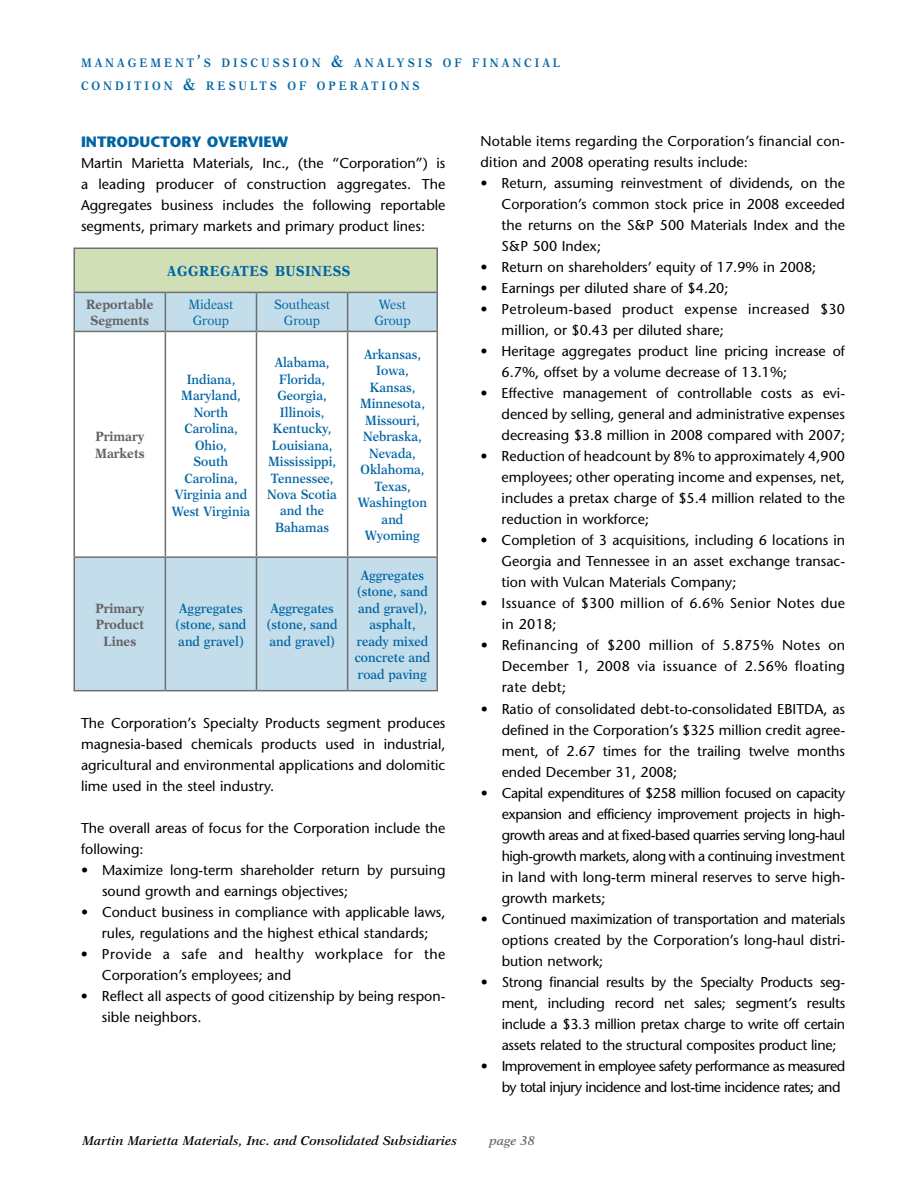
<style>
.page{position:relative;width:918px;height:1188px;background:#fff}
.page>*{position:absolute;margin:0;border:0;box-sizing:border-box;transform-origin:0 0}
.t1{font:700 15px "Stone Sans";color:#0065a4}
.t2{font:700 14.7px "New Aster";letter-spacing:.04em;color:#0065a4;scale:.9 1}
.t3{font:14.25px/21px "Stone Sans";color:#000;text-align:justify}
.t4{font:14.25px/21px "Stone Sans";letter-spacing:.02em;color:#000}
.t5{font:14.25px/21px "Stone Sans";letter-spacing:-.04em;color:#000}
.t6{font:14.25px/21px "Stone Sans";letter-spacing:.03em;color:#000}
.t7{font:600 13.5px/16.5px "New Aster";color:#0065a4;text-align:center;scale:.9 1}
.t8{font:700 13.5px/16.5px "New Aster";color:#636467;text-align:center;scale:.9 1}
.t9{font:13.5px/16.5px "New Aster";color:#0065a4;text-align:center;scale:.9 1}
.t10{font:italic 600 12.75px "New Aster";color:#000}
.t11{font:italic 600 12.75px "New Aster";color:#636467}
.t12{font:600 12.3px/23.2px "New Aster";letter-spacing:.265em;color:#0065a4;scale:.9 1}
.s1{font-size:16.5px}
</style>
<div class="page">
<div style="left:74px;top:248px;width:363px;height:44px;background:#d1dfb7"></div>
<div style="left:75px;top:293px;width:361px;height:397px;background:#c4ddea"></div>
<svg style="left:75px;top:332px;width:361px;height:224px"></svg>
<hr style="left:74px;top:248px;width:91px;height:1px;background:#6d6f71">
<hr style="left:74px;top:249px;width:1px;height:43px;background:#6d6f71">
<hr style="left:165px;top:248px;width:91px;height:1px;background:#6d6f71">
<hr style="left:256px;top:248px;width:92px;height:1px;background:#6d6f71">
<hr style="left:348px;top:248px;width:90px;height:1px;background:#6d6f71">
<hr style="left:436px;top:249px;width:2px;height:43px;background:#6d6f71">
<hr style="left:74px;top:292px;width:91px;height:1px;background:#6d6f71">
<hr style="left:74px;top:293px;width:1px;height:38px;background:#6d6f71">
<hr style="left:165px;top:292px;width:91px;height:1px;background:#6d6f71">
<hr style="left:165px;top:293px;width:1px;height:38px;background:#6d6f71">
<hr style="left:256px;top:292px;width:92px;height:1px;background:#6d6f71">
<hr style="left:256px;top:293px;width:1px;height:38px;background:#6d6f71">
<hr style="left:348px;top:292px;width:90px;height:1px;background:#6d6f71">
<hr style="left:347px;top:293px;width:1px;height:38px;background:#6d6f71">
<hr style="left:436px;top:293px;width:2px;height:38px;background:#6d6f71">
<hr style="left:74px;top:331px;width:91px;height:1px;background:#6d6f71">
<hr style="left:74px;top:332px;width:1px;height:224px;background:#6d6f71">
<hr style="left:165px;top:331px;width:91px;height:1px;background:#6d6f71">
<hr style="left:165px;top:332px;width:1px;height:224px;background:#6d6f71">
<hr style="left:256px;top:331px;width:92px;height:1px;background:#6d6f71">
<hr style="left:256px;top:332px;width:1px;height:224px;background:#6d6f71">
<hr style="left:348px;top:331px;width:90px;height:1px;background:#6d6f71">
<hr style="left:347px;top:332px;width:1px;height:224px;background:#6d6f71">
<hr style="left:436px;top:332px;width:2px;height:224px;background:#6d6f71">
<hr style="left:74px;top:556px;width:91px;height:2px;background:#6d6f71">
<hr style="left:74px;top:558px;width:1px;height:132px;background:#6d6f71">
<hr style="left:74px;top:690px;width:91px;height:1px;background:#6d6f71">
<hr style="left:165px;top:556px;width:91px;height:2px;background:#6d6f71">
<hr style="left:165px;top:558px;width:1px;height:132px;background:#6d6f71">
<hr style="left:165px;top:690px;width:91px;height:1px;background:#6d6f71">
<hr style="left:256px;top:556px;width:92px;height:2px;background:#6d6f71">
<hr style="left:256px;top:558px;width:1px;height:132px;background:#6d6f71">
<hr style="left:256px;top:690px;width:92px;height:1px;background:#6d6f71">
<hr style="left:348px;top:556px;width:90px;height:2px;background:#6d6f71">
<hr style="left:347px;top:558px;width:1px;height:132px;background:#6d6f71">
<hr style="left:436px;top:558px;width:2px;height:132px;background:#6d6f71">
<hr style="left:348px;top:690px;width:90px;height:1px;background:#6d6f71">
<p class="t12" style="left:81px;top:51px;width:534px">MANAGEMENT<span class="s1">’</span>S DISCUSSION <span class="s1">&amp;</span> ANALYSIS OF FINANCIAL<br>CONDITION <span class="s1">&amp;</span> RESULTS OF OPERATIONS</p>
<p class="t1" style="left:81px;top:132px;width:209px">INTRODUCTORY OVERVIEW</p>
<p class="t3" style="left:81px;top:152px;width:366px">Martin Marietta Materials, Inc., (the “Corporation”) is a leading producer of construction aggregates. The Aggregates business includes the following reportable segments, primary markets and primary product lines:</p>
<p class="t2" style="left:167px;top:262px;width:205px">AGGREGATES BUSINESS</p>
<p class="t8" style="left:86px;top:296px;width:76px">Reportable<br>Segments</p>
<p class="t9" style="left:188px;top:296px;width:52px">Mideast<br>Group</p>
<p class="t9" style="left:274px;top:296px;width:64px">Southeast<br>Group</p>
<p class="t9" style="left:374px;top:296px;width:42px">West<br>Group</p>
<p class="t8" style="left:95px;top:428px;width:56px;text-align:left">Primary<br>Markets</p>
<p class="t7" style="left:172px;top:370px;width:89px">Indiana,<br>Maryland,<br>North<br>Carolina,<br>Ohio,<br>South<br>Carolina,<br>Virginia and<br>West Virginia</p>
<p class="t7" style="left:267px;top:354px;width:79px">Alabama,<br>Florida,<br>Georgia,<br>Illinois,<br>Kentucky,<br>Louisiana,<br>Mississippi,<br>Tennessee,<br>Nova Scotia and the<br>Bahamas</p>
<p class="t7" style="left:358px;top:346px;width:79px">Arkansas,<br>Iowa,<br>Kansas,<br>Minnesota,<br>Missouri,<br>Nebraska,<br>Nevada,<br>Oklahoma,<br>Texas,<br>Washington and<br>Wyoming</p>
<p class="t8" style="left:95px;top:599px;width:56px">Primary<br>Product<br>Lines</p>
<p class="t7" style="left:176px;top:599px;width:80px;text-align:left">Aggregates (stone, sand and gravel)</p>
<p class="t7" style="left:267px;top:599px;width:80px;text-align:left">Aggregates (stone, sand and gravel)</p>
<p class="t7" style="left:355px;top:566px;width:86px">Aggregates (stone, sand and gravel), asphalt, ready mixed concrete and road paving</p>
<p class="t3" style="left:81px;top:713px;width:366px">The Corporation’s Specialty Products segment produces magnesia-based chemicals products used in industrial, agricultural and environmental applications and dolomitic lime used in the steel industry.</p>
<p class="t3" style="left:81px;top:818px;width:366px">The overall areas of focus for the Corporation include the following:</p>
<p class="t3" style="left:102px;top:860px;width:345px;text-indent:-21px">• Maximize long-term shareholder return by pursuing sound growth and earnings objectives;</p>
<p class="t3" style="left:81px;top:902px;width:366px;text-align:center">• Conduct business in compliance with applicable laws, rules, regulations and the highest ethical standards;</p>
<p class="t6" style="left:102px;top:944px;width:345px;text-indent:-21px">• Provide a safe and healthy workplace for the<br>Corporation’s employees; and</p>
<p class="t3" style="left:102px;top:986px;width:345px;text-indent:-21px">• Reflect all aspects of good citizenship by being respon&shy;sible neighbors.</p>
<p class="t3" style="left:481px;top:131px;width:366px">Notable items regarding the Corporation’s financial con&shy;dition and 2008 operating results include:</p>
<p class="t3" style="left:502px;top:173px;width:345px;text-indent:-21px">• Return, assuming reinvestment of dividends, on the Corporation’s common stock price in 2008 exceeded the returns on the S&amp;P 500 Materials Index and the S&amp;P 500 Index;</p>
<p class="t3" style="left:481px;top:257px;width:337px">• Return on shareholders’ equity of 17.9% in 2008;</p>
<p class="t3" style="left:481px;top:278px;width:249px">• Earnings per diluted share of $4.20;</p>
<p class="t4" style="left:502px;top:299px;width:345px;text-indent:-21px">• Petroleum-based product expense increased $30 million, or $0.43 per diluted share;</p>
<p class="t3" style="left:502px;top:341px;width:345px;text-indent:-21px">• Heritage aggregates product line pricing increase of<br>6.7%, offset by a volume decrease of 13.1%;</p>
<p class="t3" style="left:502px;top:383px;width:345px;text-indent:-21px">• Effective management of controllable costs as evi&shy;denced by selling, general and administrative expenses decreasing $3.8 million in 2008 compared with 2007;</p>
<p class="t3" style="left:502px;top:446px;width:345px;text-indent:-21px">• Reduction of headcount by 8% to approximately 4,900 employees; other operating income and expenses, net, includes a pretax charge of $5.4 million related to the reduction in workforce;</p>
<p class="t3" style="left:502px;top:530px;width:345px;text-indent:-21px">• Completion of 3 acquisitions, including 6 locations in Georgia and Tennessee in an asset exchange transac&shy;tion with Vulcan Materials Company;</p>
<p class="t4" style="left:502px;top:593px;width:345px;text-indent:-21px">• Issuance of $300 million of 6.6% Senior Notes due in 2018;</p>
<p class="t3" style="left:502px;top:635px;width:345px;text-indent:-21px">• Refinancing of $200 million of 5.875% Notes on December 1, 2008 via issuance of 2.56% floating rate debt;</p>
<p class="t3" style="left:502px;top:698px;width:345px;text-indent:-21px">• Ratio of consolidated debt-to-consolidated EBITDA, as defined in the Corporation’s $325 million credit agree&shy;ment, of 2.67 times for the trailing twelve months ended December 31, 2008;</p>
<p class="t3" style="left:502px;top:782px;width:345px;text-indent:-21px">• Capital expenditures of $258 million focused on capacity expansion and efficiency improvement projects in high&shy;growth areas and at fixed-based quarries serving long-haul high-growth markets, along with a continuing investment in land with long-term mineral reserves to serve high&shy;growth markets;</p>
<p class="t3" style="left:502px;top:908px;width:345px;text-indent:-21px">• Continued maximization of transportation and materials options created by the Corporation’s long-haul distri&shy;bution network;</p>
<p class="t3" style="left:502px;top:971px;width:345px;text-indent:-21px">• Strong financial results by the Specialty Products seg&shy;ment, including record net sales; segment’s results include a $3.3 million pretax charge to write off certain assets related to the structural composites product line;</p>
<p class="t5" style="left:502px;top:1055px;width:345px;text-indent:-21px">• Improvement in employee safety performance as measured by total injury incidence and lost-time incidence rates; and</p>
<p class="t10" style="left:82px;top:1133px;width:376px">Martin Marietta Materials, Inc. and Consolidated Subsidiaries</p>
<p class="t11" style="left:489px;top:1133px;width:47px">page 38</p>
</div>
